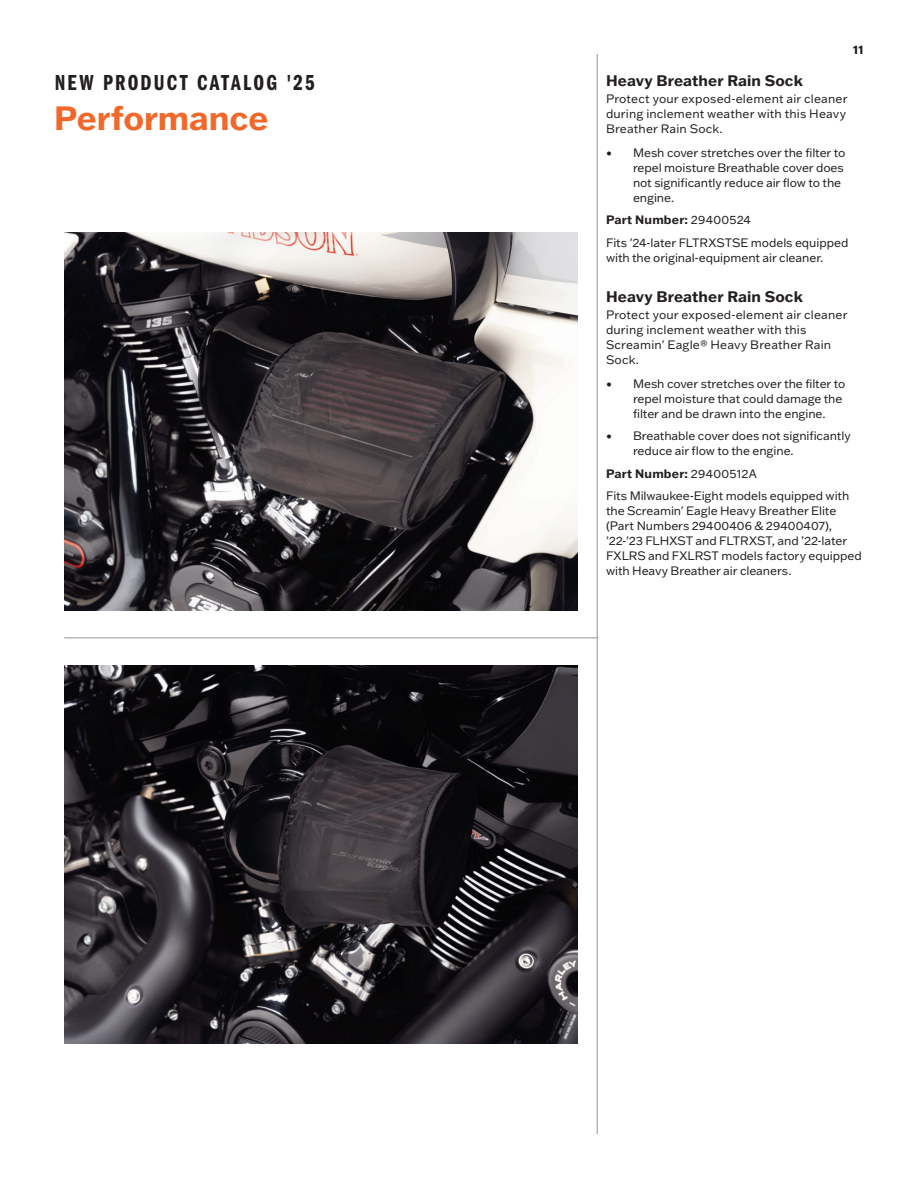
<style>
.page{position:relative;width:918px;height:1188px;background:#fff}
.page>*{position:absolute;margin:0;border:0;box-sizing:border-box;transform-origin:0 0}
.t1{font:700 33px "Franklin Gothic ATF";color:#f2682a}
.t2{font:22.5px "Franklin Gothic LT Pro Dm Cm";letter-spacing:.1em;color:#231f20}
.Product_Name{font:700 15px "Franklin Gothic ATF";letter-spacing:.01em;color:#231f20}
.Product_Details_1{font:12px/15px "Franklin Gothic ATF";letter-spacing:-.005em;color:#231f20}
.Product_Name-2{font:12px/15px "Franklin Gothic ATF";letter-spacing:.015em;color:#231f20;text-align:justify}
.Product_Details_2{font:700 12px "Franklin Gothic ATF";letter-spacing:.02em;color:#231f20}
.s1{font-weight:400}
</style>
<div class="page">
<hr style="left:597px;top:54px;width:1px;height:1080px;background:#939598">
<hr style="left:64px;top:638px;width:533px;height:1px;background:#939598">
<img style="left:64px;top:233px;width:513px;height:378px">
<img style="left:64px;top:665px;width:513px;height:378px">
<h2 class="t2" style="left:55px;top:71px;width:262px">NEW PRODUCT CATALOG '25</h2>
<h1 class="t1" style="left:54px;top:96px;width:216px">Performance</h1>
<p class="Product_Details_2" style="left:853px;top:42px;width:12px">11</p>
<p class="Product_Name" style="left:606px;top:71px;width:198px">Heavy Breather Rain Sock</p>
<p class="Product_Name-2" style="left:606px;top:91px;width:243px">Protect your exposed-element air cleaner during inclement weather with this Heavy Breather Rain Sock.</p>
<p class="Product_Details_1" style="left:633px;top:145px;width:214px;text-indent:-27px">• Mesh cover stretches over the filter to repel moisture Breathable cover does not significantly reduce air flow to the engine.</p>
<p class="Product_Details_2" style="left:606px;top:212px;width:146px">Part Number: <span class="s1">29400524</span></p>
<p class="Product_Details_1" style="left:606px;top:235px;width:244px">Fits '24-later FLTRXSTSE models equipped with the original-equipment air cleaner.</p>
<p class="Product_Name" style="left:606px;top:287px;width:198px">Heavy Breather Rain Sock</p>
<p class="Product_Name-2" style="left:606px;top:307px;width:243px;text-align:left">Protect your exposed-element air cleaner during inclement weather with this<br>Screamin' Eagle® Heavy Breather Rain<br>Sock.</p>
<p class="Product_Details_1" style="left:633px;top:376px;width:214px;text-indent:-27px">• Mesh cover stretches over the filter to repel moisture that could damage the filter and be drawn into the engine.</p>
<p class="Product_Details_1" style="left:633px;top:428px;width:219px;text-indent:-27px">• Breathable cover does not significantly reduce air flow to the engine.</p>
<p class="Product_Details_2" style="left:606px;top:465px;width:152px">Part Number: <span class="s1">29400512A</span></p>
<p class="Product_Details_1" style="left:606px;top:488px;width:257px">Fits Milwaukee-Eight models equipped with the Screamin' Eagle Heavy Breather Elite (Part Numbers 29400406 &amp; 29400407), '22-'23 FLHXST and FLTRXST, and ’22-later FXLRS and FXLRST models factory equipped with Heavy Breather air cleaners.</p>
</div>
